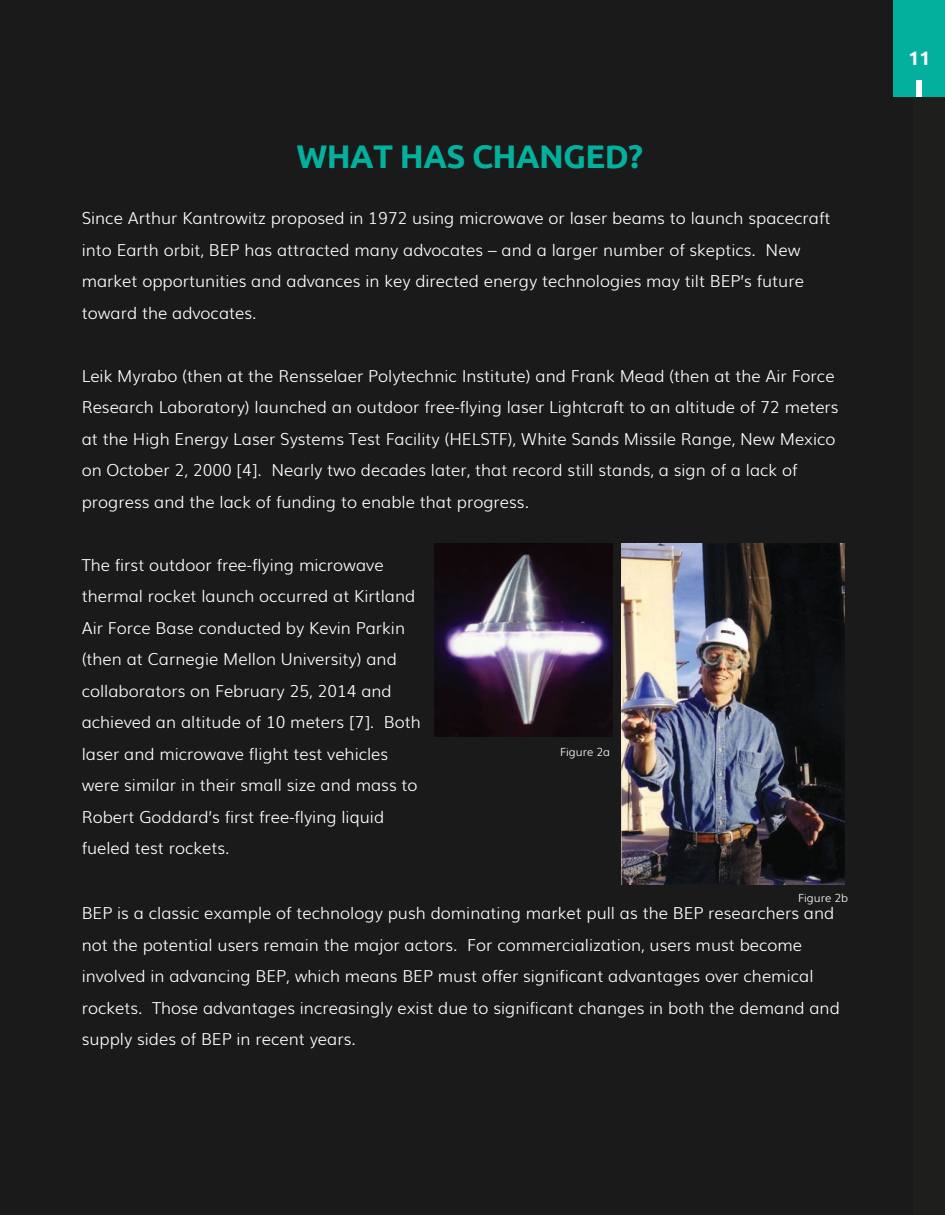
<style>
.page{position:relative;width:945px;height:1215px;background:#191a19}
.page>*{position:absolute;margin:0;border:0;box-sizing:border-box;transform-origin:0 0}
.t1{font:700 32.7px "Ubuntu";letter-spacing:-.02em;color:#03b09e}
.t2{font:700 19.5px "Ubuntu";color:#fff}
.t3{font:300 16.5px/31.5px "Muli";color:#fff}
.t4{font:300 11.25px "Muli";color:#fff}
</style>
<div class="page">
<div style="left:894px;top:0;width:51px;height:97px;background:#03b09e"></div>
<div style="left:917px;top:80px;width:5px;height:17px;background:#fff"></div>
<img style="left:435px;top:544px;width:177px;height:193px">
<img style="left:621px;top:544px;width:224px;height:340px">
<h1 class="t1" style="left:296px;top:136px;width:348px">WHAT HAS CHANGED?</h1>
<p class="t3" style="left:82px;top:201px;width:750px">Since Arthur Kantrowitz proposed in 1972 using microwave or laser beams to launch spacecraft into Earth orbit, BEP has attracted many advocates – and a larger number of skeptics. New market opportunities and advances in key directed energy technologies may tilt BEP’s future toward the advocates.</p>
<p class="t3" style="left:82px;top:359px;width:758px">Leik Myrabo (then at the Rensselaer Polytechnic Institute) and Frank Mead (then at the Air Force Research Laboratory) launched an outdoor free-flying laser Lightcraft to an altitude of 72 meters at the High Energy Laser Systems Test Facility (HELSTF), White Sands Missile Range, New Mexico on October 2, 2000 [4]. Nearly two decades later, that record still stands, a sign of a lack of progress and the lack of funding to enable that progress.</p>
<p class="t3" style="left:82px;top:548px;width:341px">The first outdoor free-flying microwave thermal rocket launch occurred at Kirtland Air Force Base conducted by Kevin Parkin (then at Carnegie Mellon University) and collaborators on February 25, 2014 and achieved an altitude of 10 meters [7]. Both laser and microwave flight test vehicles were similar in their small size and mass to Robert Goddard’s first free-flying liquid fueled test rockets.</p>
<p class="t4" style="left:560px;top:743px;width:52px">Figure 2a</p>
<p class="t4" style="left:798px;top:889px;width:52px">Figure 2b</p>
<p class="t3" style="left:82px;top:896px;width:760px">BEP is a classic example of technology push dominating market pull as the BEP researchers and not the potential users remain the major actors. For commercialization, users must become involved in advancing BEP, which means BEP must offer significant advantages over chemical rockets. Those advantages increasingly exist due to significant changes in both the demand and supply sides of BEP in recent years.</p>
<p class="t2" style="left:908px;top:46px;width:24px">11</p>
</div>
